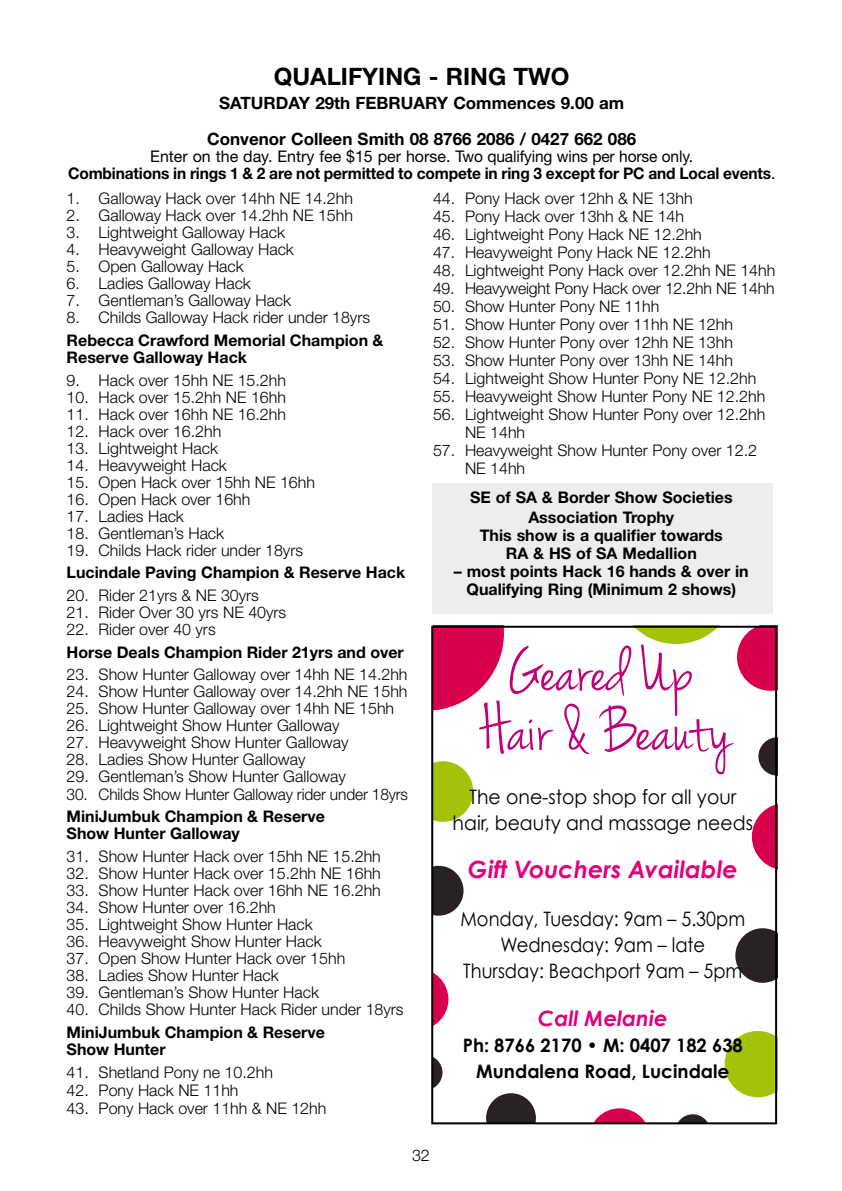
<style>
.page{position:relative;width:842px;height:1191px;background:#fff}
.page>*{position:absolute;margin:0;border:0;box-sizing:border-box;transform-origin:0 0}
.t1{font:69.4px/59.4px "Jenna Sue";color:#bd007b;text-align:center}
.t2{font:700 24px "Helvetica Neue";color:#000}
.t3{font:italic 700 23.8px "Century Gothic";color:#e2007a}
.t4{font:italic 700 21.2px "Century Gothic";color:#e2007a}
.t5{font:19.8px/26px "Century Gothic";color:#000;text-align:center;scale:.9 1}
.t6{font:19.8px/26px "Century Gothic";color:#000;text-align:center;scale:.95 1}
.t7{font:700 18.6px/26px "Century Gothic";color:#000;text-align:center}
.t8{font:700 17px/36px "Helvetica Neue";color:#000;text-align:center}
.t9{font:300 16px/18px "Helvetica Neue";color:#000}
.t10{font:700 16px/17px "Helvetica Neue";color:#000;text-align:center}
.s1{font-weight:400}
</style>
<div class="page">
<div style="left:433px;top:483px;width:340px;height:131px;background:#eceded"></div>
<svg style="left:434px;top:973px;width:14px;height:53px"></svg>
<svg style="left:434px;top:1057px;width:8px;height:31px"></svg>
<svg style="left:434px;top:865px;width:29px;height:50px"></svg>
<svg style="left:434px;top:761px;width:39px;height:61px"></svg>
<svg style="left:595px;top:1108px;width:50px;height:13px"></svg>
<svg style="left:679px;top:1114px;width:28px;height:7px"></svg>
<svg style="left:486px;top:1093px;width:50px;height:28px"></svg>
<svg style="left:752px;top:805px;width:22px;height:64px"></svg>
<svg style="left:758px;top:737px;width:16px;height:38px"></svg>
<svg style="left:735px;top:928px;width:39px;height:54px;background:#4b4746"></svg>
<svg style="left:725px;top:1031px;width:49px;height:66px;background:#b0cb2d"></svg>
<svg style="left:434px;top:629px;width:70px;height:81px"></svg>
<svg style="left:636px;top:629px;width:138px;height:62px"></svg>
<div style="left:431px;top:626px;width:346px;height:498px;border:2px solid #000"></div>
<h2 class="t2" style="left:274px;top:62px;width:297px">QUALIFYING - RING TWO</h2>
<p class="t8" style="left:207px;top:85px;width:431px">SATURDAY 29th FEBRUARY Commences 9.00 am<br>Convenor Colleen Smith 08 8766 2086 / 0427 662 086</p>
<p class="t10" style="left:68px;top:147px;width:709px"><span class="s1">Enter on the day. Entry fee $15 per horse. Two qualifying wins per horse only.<br></span>Combinations in rings 1 &amp; 2 are not permitted to compete in ring 3 except for PC and Local events<span class="s1">.</span></p>
<p class="t9" style="left:67px;top:189px;width:288px">1. Galloway Hack over 14hh NE 14.2hh</p>
<p class="t9" style="left:67px;top:206px;width:288px">2. Galloway Hack over 14.2hh NE 15hh</p>
<p class="t9" style="left:67px;top:223px;width:220px">3. Lightweight Galloway Hack</p>
<p class="t9" style="left:67px;top:240px;width:229px">4. Heavyweight Galloway Hack</p>
<p class="t9" style="left:67px;top:257px;width:179px">5. Open Galloway Hack</p>
<p class="t9" style="left:67px;top:274px;width:186px">6. Ladies Galloway Hack</p>
<p class="t9" style="left:67px;top:291px;width:226px">7. Gentleman’s Galloway Hack</p>
<p class="t9" style="left:67px;top:308px;width:305px">8. Childs Galloway Hack rider under 18yrs</p>
<p class="t10" style="left:67px;top:331px;width:318px;text-align:left">Rebecca Crawford Memorial Champion &amp;<br>Reserve Galloway Hack</p>
<p class="t9" style="left:67px;top:370px;width:221px">9. Hack over 15hh NE 15.2hh</p>
<p class="t9" style="left:67px;top:387px;width:221px">10. Hack over 15.2hh NE 16hh</p>
<p class="t9" style="left:67px;top:404px;width:221px">11. Hack over 16hh NE 16.2hh</p>
<p class="t9" style="left:67px;top:421px;width:156px">12. Hack over 16.2hh</p>
<p class="t9" style="left:67px;top:438px;width:153px">13. Lightweight Hack</p>
<p class="t9" style="left:67px;top:455px;width:162px">14. Heavyweight Hack</p>
<p class="t9" style="left:67px;top:472px;width:250px">15. Open Hack over 15hh NE 16hh</p>
<p class="t9" style="left:67px;top:489px;width:185px">16. Open Hack over 16hh</p>
<p class="t9" style="left:67px;top:506px;width:119px">17. Ladies Hack</p>
<p class="t9" style="left:67px;top:523px;width:159px">18. Gentleman’s Hack</p>
<p class="t9" style="left:67px;top:540px;width:238px">19. Childs Hack rider under 18yrs</p>
<p class="t10" style="left:67px;top:564px;width:340px">Lucindale Paving Champion &amp; Reserve Hack</p>
<p class="t9" style="left:67px;top:586px;width:194px">20. Rider 21yrs &amp; NE 30yrs</p>
<p class="t9" style="left:67px;top:603px;width:221px">21. Rider Over 30 yrs NE 40yrs</p>
<p class="t9" style="left:67px;top:620px;width:151px">22. Rider over 40 yrs</p>
<p class="t10" style="left:67px;top:643px;width:339px">Horse Deals Champion Rider 21yrs and over</p>
<p class="t9" style="left:67px;top:665px;width:342px">23. Show Hunter Galloway over 14hh NE 14.2hh</p>
<p class="t9" style="left:67px;top:682px;width:342px">24. Show Hunter Galloway over 14.2hh NE 15hh</p>
<p class="t9" style="left:67px;top:699px;width:329px">25. Show Hunter Galloway over 14hh NE 15hh</p>
<p class="t9" style="left:67px;top:716px;width:274px">26. Lightweight Show Hunter Galloway</p>
<p class="t9" style="left:67px;top:733px;width:283px">27. Heavyweight Show Hunter Galloway</p>
<p class="t9" style="left:67px;top:750px;width:240px">28. Ladies Show Hunter Galloway</p>
<p class="t9" style="left:67px;top:767px;width:281px">29. Gentleman’s Show Hunter Galloway</p>
<p class="t9" style="left:67px;top:784px;width:343px">30. Childs Show Hunter Galloway rider under 18yrs</p>
<p class="t10" style="left:67px;top:807px;width:260px;text-align:left">MiniJumbuk Champion &amp; Reserve<br>Show Hunter Galloway</p>
<p class="t9" style="left:67px;top:847px;width:316px">31. Show Hunter Hack over 15hh NE 15.2hh</p>
<p class="t9" style="left:67px;top:864px;width:316px">32. Show Hunter Hack over 15.2hh NE 16hh</p>
<p class="t9" style="left:67px;top:881px;width:316px">33. Show Hunter Hack over 16hh NE 16.2hh</p>
<p class="t9" style="left:67px;top:898px;width:211px">34. Show Hunter over 16.2hh</p>
<p class="t9" style="left:67px;top:915px;width:248px">35. Lightweight Show Hunter Hack</p>
<p class="t9" style="left:67px;top:932px;width:257px">36. Heavyweight Show Hunter Hack</p>
<p class="t9" style="left:67px;top:948px;width:280px">37. Open Show Hunter Hack over 15hh</p>
<p class="t9" style="left:67px;top:965px;width:214px">38. Ladies Show Hunter Hack</p>
<p class="t9" style="left:67px;top:982px;width:254px">39. Gentleman’s Show Hunter Hack</p>
<p class="t9" style="left:67px;top:999px;width:338px">40. Childs Show Hunter Hack Rider under 18yrs</p>
<p class="t10" style="left:67px;top:1023px;width:260px;text-align:left">MiniJumbuk Champion &amp; Reserve<br>Show Hunter</p>
<p class="t9" style="left:67px;top:1063px;width:208px">41. Shetland Pony ne 10.2hh</p>
<p class="t9" style="left:67px;top:1081px;width:173px">42. Pony Hack NE 11hh</p>
<p class="t9" style="left:67px;top:1099px;width:261px">43. Pony Hack over 11hh &amp; NE 12hh</p>
<p class="t9" style="left:433px;top:189px;width:261px">44. Pony Hack over 12hh &amp; NE 13hh</p>
<p class="t9" style="left:433px;top:207px;width:253px">45. Pony Hack over 13hh &amp; NE 14h</p>
<p class="t9" style="left:433px;top:225px;width:270px">46. Lightweight Pony Hack NE 12.2hh</p>
<p class="t9" style="left:433px;top:243px;width:279px">47. Heavyweight Pony Hack NE 12.2hh</p>
<p class="t9" style="left:433px;top:261px;width:344px">48. Lightweight Pony Hack over 12.2hh NE 14hh</p>
<p class="t9" style="left:433px;top:279px;width:343px">49. Heavyweight Pony Hack over 12.2hh NE 14hh</p>
<p class="t9" style="left:433px;top:297px;width:228px">50. Show Hunter Pony NE 11hh</p>
<p class="t9" style="left:433px;top:315px;width:301px">51. Show Hunter Pony over 11hh NE 12hh</p>
<p class="t9" style="left:433px;top:333px;width:301px">52. Show Hunter Pony over 12hh NE 13hh</p>
<p class="t9" style="left:433px;top:351px;width:301px">53. Show Hunter Pony over 13hh NE 14hh</p>
<p class="t9" style="left:433px;top:369px;width:325px">54. Lightweight Show Hunter Pony NE 12.2hh</p>
<p class="t9" style="left:433px;top:387px;width:334px">55. Heavyweight Show Hunter Pony NE 12.2hh</p>
<p class="t9" style="left:465px;top:405px;width:302px;text-indent:-32px">56. Lightweight Show Hunter Pony over 12.2hh<br>NE 14hh</p>
<p class="t9" style="left:465px;top:441px;width:293px;text-indent:-32px">57. Heavyweight Show Hunter Pony over 12.2<br>NE 14hh</p>
<p class="t10" style="left:470px;top:486px;width:264px;line-height:20px">SE of SA &amp; Border Show Societies<br>Association Trophy</p>
<p class="t10" style="left:480px;top:525px;width:245px;line-height:18px">This show is a qualifier towards<br>RA &amp; HS of SA Medallion</p>
<p class="t10" style="left:454px;top:561px;width:296px;line-height:18px">– most points Hack 16 hands &amp; over in<br>Qualifying Ring (Minimum 2 shows)</p>
<h1 class="t1" style="left:480px;top:644px;width:253px">Geared Up<br>Hair &amp; Beauty</h1>
<p class="t6" style="left:453px;top:783px;width:318px">The one-stop shop for all your hair, beauty and massage needs</p>
<h3 class="t3" style="left:468px;top:854px;width:271px">Gift Vouchers Available</h3>
<p class="t5" style="left:460px;top:905px;width:318px">Monday, Tuesday: 9am – 5.30pm<br>Wednesday: 9am – late<br>Thursday: Beachport 9am – 5pm</p>
<h3 class="t4" style="left:538px;top:1004px;width:131px">Call Melanie</h3>
<p class="t7" style="left:463px;top:1032px;width:282px">Ph: 8766 2170 • M: 0407 182 638<br>Mundalena Road, Lucindale</p>
<p class="t9" style="left:412px;top:1146px;width:19px">32</p>
</div>
